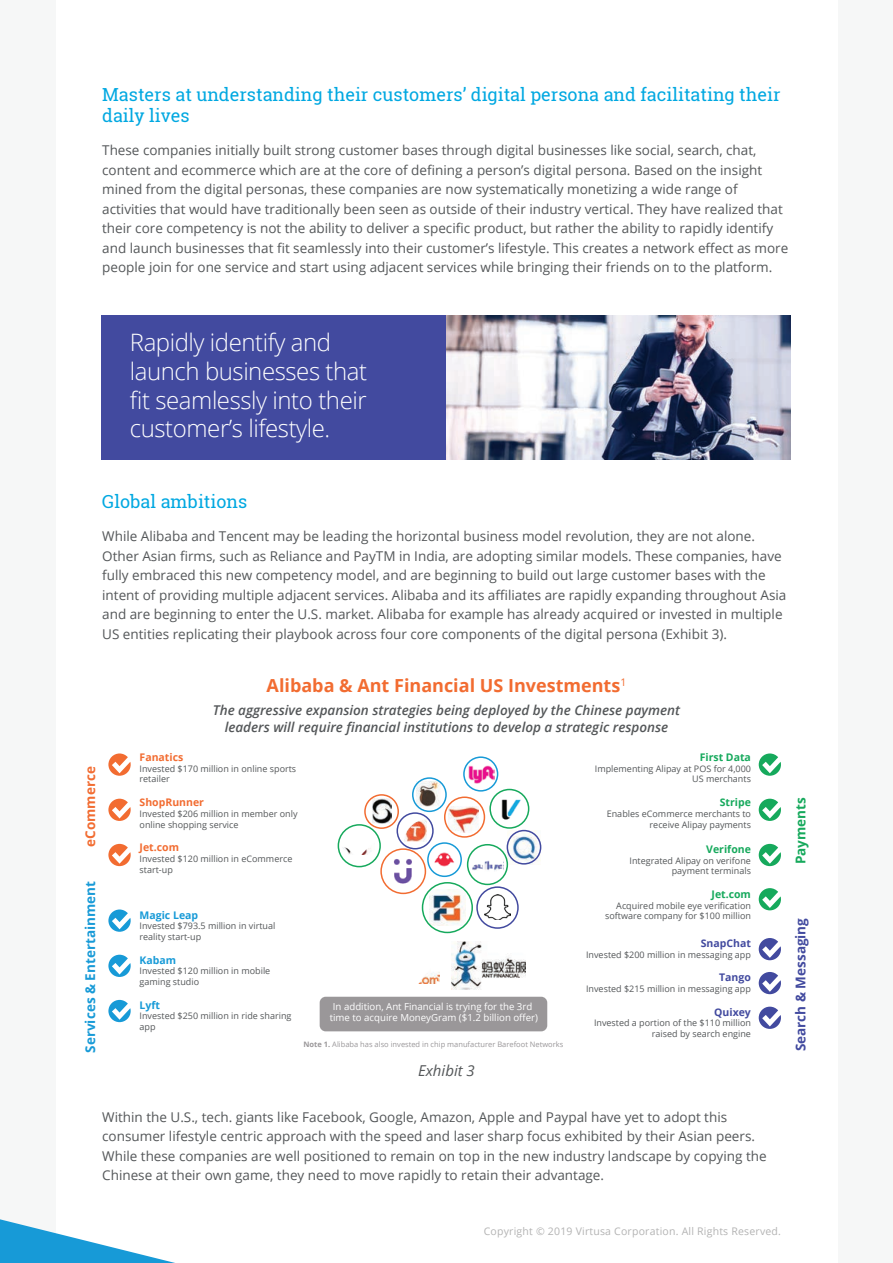
<style>
.page{position:relative;width:893px;height:1263px;background:#f6f7f7}
.page>*{position:absolute;margin:0;border:0;box-sizing:border-box;transform-origin:0 0}
.t1{font:300 24px/28.8px "Open Sans";letter-spacing:-.02em;color:#fff}
.t2{font:18px/21.6px "Roboto Slab";color:#00a8e1}
.t3{font:700 18px "Open Sans";color:#f26c31}
.t4{font:italic 15px "Open Sans";color:#545759}
.t5{font:13.5px/19.5px "Open Sans";color:#545759}
.t6{font:italic 600 13.5px/17px "Open Sans";color:#545759;text-align:center}
.t7{font:700 13.5px "Open Sans";color:#179ad7}
.t8{font:700 13.5px "Open Sans";color:#424a9f}
.t9{font:700 13.5px "Open Sans";color:#f26c31}
.t10{font:700 13.5px "Open Sans";color:#16a95c}
.t11{font:10.5px "Open Sans";letter-spacing:.02em;color:#b3b3b3}
.t12{font:700 10.5px "Open Sans";color:#16a95c}
.t13{font:700 10.5px "Open Sans";color:#f26c31}
.t14{font:700 10.5px "Open Sans";color:#424a9f}
.t15{font:700 10.5px "Open Sans";color:#179ad7}
.t16{font:9.6px/11.4px "Open Sans";color:#fff;text-align:center}
.t17{font:9px/10.8px "Open Sans";color:#545759}
.t18{font:7.5px "Open Sans";color:#9a9799}
.s1{font-weight:700}
</style>
<div class="page">
<div style="left:56px;top:0;width:781px;height:1263px;background:#fff"></div>
<img style="left:452px;top:941px;width:74px;height:48px">
<svg style="left:108px;top:753px;width:23px;height:23px"></svg>
<svg style="left:108px;top:799px;width:23px;height:22px"></svg>
<svg style="left:108px;top:844px;width:23px;height:22px"></svg>
<svg style="left:108px;top:909px;width:23px;height:23px"></svg>
<svg style="left:108px;top:955px;width:23px;height:22px"></svg>
<svg style="left:108px;top:1000px;width:23px;height:22px"></svg>
<svg style="left:759px;top:753px;width:22px;height:23px"></svg>
<svg style="left:759px;top:799px;width:22px;height:22px"></svg>
<svg style="left:759px;top:844px;width:22px;height:22px"></svg>
<svg style="left:759px;top:888px;width:22px;height:22px"></svg>
<svg style="left:759px;top:938px;width:22px;height:22px"></svg>
<svg style="left:759px;top:972px;width:22px;height:22px"></svg>
<svg style="left:759px;top:1007px;width:22px;height:22px"></svg>
<div style="left:320px;top:997px;width:227px;height:34px;background:#9a9799;border-radius:6px"></div>
<img style="left:507px;top:830px;width:34px;height:34px">
<div style="left:476px;top:886px;width:43px;height:43px;border:2px solid #424a9f;border-radius:50%"></div>
<div style="left:507px;top:830px;width:34px;height:35px;border:2px solid #424a9f;border-radius:50%"></div>
<div style="left:396px;top:812px;width:38px;height:37px;border:2px solid #424a9f;border-radius:50%"></div>
<img style="left:449px;top:807px;width:30px;height:25px">
<img style="left:372px;top:799px;width:19px;height:24px">
<img style="left:385px;top:853px;width:36px;height:36px">
<img style="left:434px;top:852px;width:20px;height:15px">
<img style="left:417px;top:782px;width:24px;height:24px">
<img style="left:469px;top:766px;width:25px;height:18px">
<img style="left:430px;top:889px;width:36px;height:36px">
<img style="left:473px;top:860px;width:30px;height:11px">
<div style="left:467px;top:844px;width:41px;height:41px;border:2px solid #16a95c;border-radius:50%"></div>
<div style="left:422px;top:882px;width:51px;height:51px;border:2px solid #16a95c;border-radius:50%"></div>
<div style="left:463px;top:756px;width:35px;height:36px;border:2px solid #179ad7;border-radius:50%"></div>
<div style="left:427px;top:842px;width:35px;height:35px;border:2px solid #179ad7;border-radius:50%"></div>
<div style="left:412px;top:777px;width:35px;height:35px;border:2px solid #179ad7;border-radius:50%"></div>
<div style="left:444px;top:796px;width:41px;height:42px;border:2px solid #f26c31;border-radius:50%"></div>
<div style="left:364px;top:794px;width:35px;height:35px;border:2px solid #f26c31;border-radius:50%"></div>
<div style="left:380px;top:848px;width:46px;height:46px;border:2px solid #f26c31;border-radius:50%"></div>
<img style="left:495px;top:794px;width:30px;height:31px">
<img style="left:343px;top:847px;width:28px;height:8px">
<img style="left:484px;top:895px;width:27px;height:25px">
<div style="left:338px;top:824px;width:43px;height:43px;border:2px solid #16a95c;border-radius:50%"></div>
<div style="left:489px;top:789px;width:40px;height:40px;border:2px solid #16a95c;border-radius:50%"></div>
<img style="left:404px;top:819px;width:23px;height:23px">
<img style="left:419px;top:972px;width:21px;height:11px">
<svg style="left:0;top:1219px;width:175px;height:44px"></svg>
<div style="left:101px;top:315px;width:345px;height:144px;background:#424a9f"></div>
<img style="left:446px;top:315px;width:344px;height:144px">
<h2 class="t2" style="left:102px;top:83px;width:680px">Masters at understanding their customers’ digital persona and facilitating their daily lives</h2>
<p class="t5" style="left:102px;top:140px;width:688px">These companies initially built strong customer bases through digital businesses like social, search, chat, content and ecommerce which are at the core of defining a person’s digital persona. Based on the insight mined from the digital personas, these companies are now systematically monetizing a wide range of activities that would have traditionally been seen as outside of their industry vertical. They have realized that their core competency is not the ability to deliver a specific product, but rather the ability to rapidly identify and launch businesses that fit seamlessly into their customer’s lifestyle. This creates a network effect as more people join for one service and start using adjacent services while bringing their friends on to the platform.</p>
<h1 class="t1" style="left:130px;top:327px;width:239px">Rapidly identify and launch businesses that fit seamlessly into their customer’s lifestyle.</h1>
<h2 class="t2" style="left:102px;top:491px;width:147px">Global ambitions</h2>
<p class="t5" style="left:102px;top:526px;width:686px">While Alibaba and Tencent may be leading the horizontal business model revolution, they are not alone.<br>Other Asian firms, such as Reliance and PayTM in India, are adopting similar models. These companies, have fully embraced this new competency model, and are beginning to build out large customer bases with the intent of providing multiple adjacent services. Alibaba and its affiliates are rapidly expanding throughout Asia and are beginning to enter the U.S. market. Alibaba for example has already acquired or invested in multiple US entities replicating their playbook across four core components of the digital persona (Exhibit 3).</p>
<p class="t9" style="left:81px;top:847px;width:82px;rotate:-90deg">eCommerce</p>
<p class="t7" style="left:81px;top:1053px;width:173px;rotate:-90deg">Services &amp; Entertainment</p>
<h2 class="t3" style="left:267px;top:673px;width:361px">Alibaba &amp; Ant Financial US Investments<sup>1</sup></h2>
<p class="t6" style="left:213px;top:701px;width:469px">The aggressive expansion strategies being deployed by the Chinese payment leaders will require financial institutions to develop a strategic response</p>
<p class="t13" style="left:140px;top:750px;width:45px">Fanatics</p>
<p class="t17" style="left:140px;top:763px;width:158px">Invested $170 million in online sports retailer</p>
<p class="t13" style="left:140px;top:795px;width:66px">ShopRunner</p>
<p class="t17" style="left:140px;top:808px;width:159px">Invested $206 million in member only online shopping service</p>
<p class="t13" style="left:140px;top:840px;width:41px">Jet.com</p>
<p class="t17" style="left:140px;top:853px;width:154px">Invested $120 million in eCommerce start-up</p>
<p class="t15" style="left:140px;top:907px;width:60px">Magic Leap</p>
<p class="t17" style="left:140px;top:920px;width:137px">Invested $793.5 million in virtual reality start-up</p>
<p class="t15" style="left:140px;top:952px;width:38px">Kabam</p>
<p class="t17" style="left:140px;top:965px;width:132px">Invested $120 million in mobile gaming studio</p>
<p class="t15" style="left:140px;top:997px;width:22px">Lyft</p>
<p class="t17" style="left:140px;top:1010px;width:153px">Invested $250 million in ride sharing app</p>
<p class="t16" style="left:330px;top:1000px;width:210px">In addition, Ant Financial is trying for the 3rd time to acquire MoneyGram ($1.2 billion offer)</p>
<p class="t18" style="left:304px;top:1039px;width:261px"><span class="s1">Note 1.</span> Alibaba has also invested in chip manufacturer Barefoot Networks</p>
<p class="t4" style="left:418px;top:1060px;width:58px">Exhibit 3</p>
<p class="t12" style="left:700px;top:750px;width:53px">First Data</p>
<p class="t17" style="left:595px;top:763px;width:158px;text-align:right">Implementing Alipay at POS for 4,000<br>US merchants</p>
<p class="t12" style="left:720px;top:795px;width:33px">Stripe</p>
<p class="t17" style="left:607px;top:808px;width:146px;text-align:right">Enables eCommerce merchants to receive Alipay payments</p>
<p class="t12" style="left:706px;top:841px;width:46px">Verifone</p>
<p class="t17" style="left:629px;top:854px;width:123px;text-align:right">Integrated Alipay on verifone payment terminals</p>
<p class="t12" style="left:711px;top:886px;width:41px">Jet.com</p>
<p class="t17" style="left:605px;top:899px;width:147px;text-align:right">Acquired mobile eye verification software company for $100 million</p>
<p class="t14" style="left:701px;top:936px;width:52px">SnapChat</p>
<p class="t17" style="left:586px;top:949px;width:166px">Invested $200 million in messaging app</p>
<p class="t14" style="left:719px;top:970px;width:33px">Tango</p>
<p class="t17" style="left:586px;top:983px;width:166px">Invested $215 million in messaging app</p>
<p class="t14" style="left:714px;top:1004px;width:38px">Quixey</p>
<p class="t17" style="left:594px;top:1017px;width:158px;text-align:right">Invested a portion of the $110 million raised by search engine</p>
<p class="t5" style="left:102px;top:1107px;width:666px">Within the U.S., tech. giants like Facebook, Google, Amazon, Apple and Paypal have yet to adopt this consumer lifestyle centric approach with the speed and laser sharp focus exhibited by their Asian peers.<br>While these companies are well positioned to remain on top in the new industry landscape by copying the Chinese at their own game, they need to move rapidly to retain their advantage.</p>
<p class="t10" style="left:791px;top:864px;width:68px;rotate:-90deg">Payments</p>
<p class="t8" style="left:791px;top:1051px;width:135px;rotate:-90deg">Search &amp; Messaging</p>
<p class="t11" style="left:484px;top:1224px;width:299px">Copyright © 2019 Virtusa Corporation. All Rights Reserved.</p>
</div>
